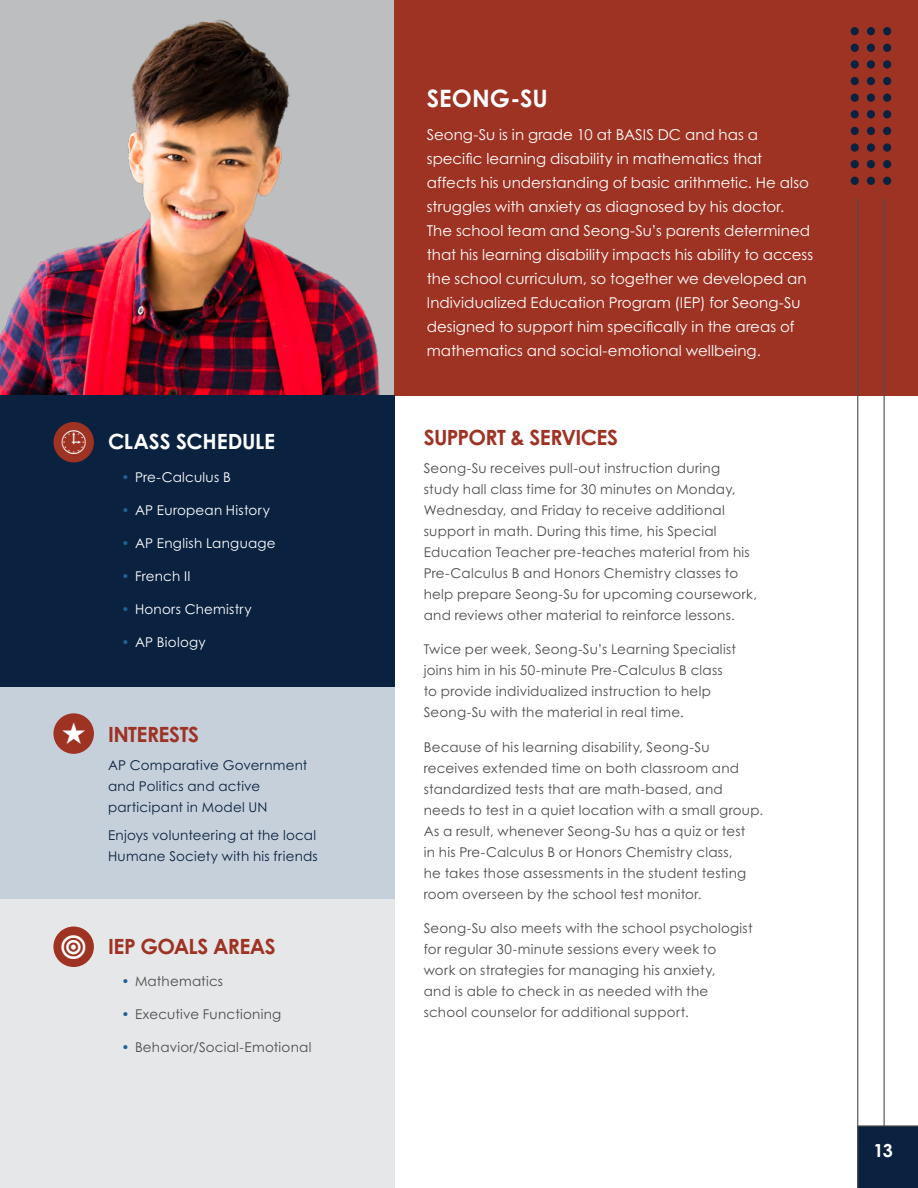
<style>
.page{position:relative;width:918px;height:1188px;background:#fff}
.page>*{position:absolute;margin:0;border:0;box-sizing:border-box;transform-origin:0 0}
.Body_Copy_Charter{font:700 24px "Century Gothic Std";color:#fff}
.Senior_Program_Subhead_1{font:700 21px "Century Gothic Std";letter-spacing:-.03em;color:#9e3223}
.HS_Overview_Subhead_1{font:700 21px "Century Gothic Std";letter-spacing:-.015em;color:#fff}
.t1{font:700 18px "Century Gothic Std";color:#fff}
.Body_Copy_Charter-2{font:15px/24px "Century Gothic Std";letter-spacing:.005em;color:#fff}
.Senior_Program_Body_Copy{font:13.5px/21px "Century Gothic Std";letter-spacing:.02em;color:#4d4d4f}
.Body_Copy_Charter-3{font:13.5px/21px "Century Gothic Std";letter-spacing:.015em;color:#0a2240}
.HS_Overview_Bullets{font:13.5px "Century Gothic Std";letter-spacing:.02em;color:#fff}
.HS_Overview_Bullets-2{font:13.5px "Century Gothic Std";letter-spacing:.015em;color:#4d4d4f}
.s1{font-weight:700;color:#236093}
</style>
<div class="page">
<img style="left:0;top:0;width:394px;height:395px">
<div style="left:394px;top:0;width:524px;height:395px;background:#9e3223"></div>
<div style="left:0;top:395px;width:394px;height:292px;background:#0a2240"></div>
<div style="left:0;top:687px;width:394px;height:213px;background:#c6d0db"></div>
<div style="left:0;top:900px;width:394px;height:288px;background:#e6e7e8"></div>
<div style="left:53px;top:422px;width:41px;height:40px;background:#9e3223;border-radius:50%"></div>
<div style="left:53px;top:713px;width:41px;height:41px;background:#9e3223;border-radius:50%"></div>
<div style="left:53px;top:927px;width:41px;height:40px;background:#9e3223;border-radius:50%"></div>
<hr style="left:884px;top:198px;width:1px;height:990px;background:#4d4d4f">
<hr style="left:857px;top:198px;width:1px;height:990px;background:#4d4d4f">
<div style="left:851px;top:27px;width:8px;height:8px;background:#0a2240;border-radius:50%"></div>
<div style="left:851px;top:44px;width:8px;height:8px;background:#0a2240;border-radius:50%"></div>
<div style="left:851px;top:60px;width:8px;height:9px;background:#0a2240;border-radius:50%"></div>
<div style="left:851px;top:77px;width:8px;height:8px;background:#0a2240;border-radius:50%"></div>
<div style="left:851px;top:94px;width:8px;height:8px;background:#0a2240;border-radius:50%"></div>
<div style="left:851px;top:110px;width:8px;height:8px;background:#0a2240;border-radius:50%"></div>
<div style="left:851px;top:127px;width:8px;height:8px;background:#0a2240;border-radius:50%"></div>
<div style="left:851px;top:143px;width:8px;height:9px;background:#0a2240;border-radius:50%"></div>
<div style="left:851px;top:160px;width:8px;height:8px;background:#0a2240;border-radius:50%"></div>
<div style="left:851px;top:177px;width:8px;height:8px;background:#0a2240;border-radius:50%"></div>
<div style="left:867px;top:27px;width:8px;height:8px;background:#0a2240;border-radius:50%"></div>
<div style="left:867px;top:44px;width:8px;height:8px;background:#0a2240;border-radius:50%"></div>
<div style="left:867px;top:60px;width:8px;height:9px;background:#0a2240;border-radius:50%"></div>
<div style="left:867px;top:77px;width:8px;height:8px;background:#0a2240;border-radius:50%"></div>
<div style="left:867px;top:94px;width:8px;height:8px;background:#0a2240;border-radius:50%"></div>
<div style="left:867px;top:110px;width:8px;height:8px;background:#0a2240;border-radius:50%"></div>
<div style="left:867px;top:127px;width:8px;height:8px;background:#0a2240;border-radius:50%"></div>
<div style="left:867px;top:143px;width:8px;height:9px;background:#0a2240;border-radius:50%"></div>
<div style="left:867px;top:160px;width:8px;height:8px;background:#0a2240;border-radius:50%"></div>
<div style="left:867px;top:177px;width:8px;height:8px;background:#0a2240;border-radius:50%"></div>
<div style="left:883px;top:27px;width:8px;height:8px;background:#0a2240;border-radius:50%"></div>
<div style="left:883px;top:44px;width:8px;height:8px;background:#0a2240;border-radius:50%"></div>
<div style="left:883px;top:60px;width:8px;height:9px;background:#0a2240;border-radius:50%"></div>
<div style="left:883px;top:77px;width:8px;height:8px;background:#0a2240;border-radius:50%"></div>
<div style="left:883px;top:94px;width:8px;height:8px;background:#0a2240;border-radius:50%"></div>
<div style="left:883px;top:110px;width:8px;height:8px;background:#0a2240;border-radius:50%"></div>
<div style="left:883px;top:127px;width:8px;height:8px;background:#0a2240;border-radius:50%"></div>
<div style="left:883px;top:143px;width:8px;height:9px;background:#0a2240;border-radius:50%"></div>
<div style="left:883px;top:160px;width:8px;height:8px;background:#0a2240;border-radius:50%"></div>
<div style="left:883px;top:177px;width:8px;height:8px;background:#0a2240;border-radius:50%"></div>
<div style="left:857px;top:1125px;width:61px;height:63px;background:#0a2240"></div>
<h2 class="HS_Overview_Subhead_1" style="left:108px;top:429px;width:169px">CLASS SCHEDULE</h2>
<p class="HS_Overview_Bullets" style="left:122px;top:468px;width:111px"><span class="s1">•</span> Pre-Calculus B</p>
<p class="HS_Overview_Bullets" style="left:122px;top:502px;width:150px"><span class="s1">•</span> AP European History</p>
<p class="HS_Overview_Bullets" style="left:122px;top:535px;width:156px"><span class="s1">•</span> AP English Language</p>
<p class="HS_Overview_Bullets" style="left:122px;top:568px;width:71px"><span class="s1">•</span> French II</p>
<p class="HS_Overview_Bullets" style="left:122px;top:601px;width:132px"><span class="s1">•</span> Honors Chemistry</p>
<p class="HS_Overview_Bullets" style="left:122px;top:634px;width:86px"><span class="s1">•</span> AP Biology</p>
<p class="Senior_Program_Subhead_1" style="left:108px;top:722px;width:93px">INTERESTS</p>
<p class="Body_Copy_Charter-3" style="left:108px;top:754px;width:201px">AP Comparative Government and Politics and active participant in Model UN</p>
<p class="Body_Copy_Charter-3" style="left:108px;top:824px;width:211px">Enjoys volunteering at the local<br>Humane Society with his friends</p>
<p class="Senior_Program_Subhead_1" style="left:108px;top:933px;width:169px">IEP GOALS AREAS</p>
<p class="HS_Overview_Bullets-2" style="left:122px;top:973px;width:103px"><span class="s1">•</span> Mathematics</p>
<p class="HS_Overview_Bullets-2" style="left:122px;top:1006px;width:161px"><span class="s1">•</span> Executive Functioning</p>
<p class="HS_Overview_Bullets-2" style="left:122px;top:1039px;width:191px"><span class="s1">•</span> Behavior/Social-Emotional</p>
<p class="Body_Copy_Charter" style="left:427px;top:84px;width:123px">SEONG-SU</p>
<p class="Body_Copy_Charter-2" style="left:427px;top:123px;width:388px">Seong-Su is in grade 10 at BASIS DC and has a specific learning disability in mathematics that affects his understanding of basic arithmetic. He also struggles with anxiety as diagnosed by his doctor.<br>The school team and Seong-Su’s parents determined that his learning disability impacts his ability to access the school curriculum, so together we developed an Individualized Education Program (IEP) for Seong-Su designed to support him specifically in the areas of mathematics and social-emotional wellbeing.</p>
<h3 class="Senior_Program_Subhead_1" style="left:424px;top:424px;width:196px">SUPPORT &amp; SERVICES</h3>
<p class="Senior_Program_Body_Copy" style="left:424px;top:457px;width:335px">Seong-Su receives pull-out instruction during study hall class time for 30 minutes on Monday, Wednesday, and Friday to receive additional support in math. During this time, his Special Education Teacher pre-teaches material from his Pre-Calculus B and Honors Chemistry classes to help prepare Seong-Su for upcoming coursework, and reviews other material to reinforce lessons.</p>
<p class="Senior_Program_Body_Copy" style="left:424px;top:639px;width:314px">Twice per week, Seong-Su’s Learning Specialist joins him in his 50-minute Pre-Calculus B class to provide individualized instruction to help Seong-Su with the material in real time.</p>
<p class="Senior_Program_Body_Copy" style="left:424px;top:736px;width:341px">Because of his learning disability, Seong-Su receives extended time on both classroom and standardized tests that are math-based, and needs to test in a quiet location with a small group.<br>As a result, whenever Seong-Su has a quiz or test<br>in his Pre-Calculus B or Honors Chemistry class,<br>he takes those assessments in the student testing room overseen by the school test monitor.</p>
<p class="Senior_Program_Body_Copy" style="left:424px;top:918px;width:330px">Seong-Su also meets with the school psychologist for regular 30-minute sessions every week to<br>work on strategies for managing his anxiety,<br>and is able to check in as needed with the school counselor for additional support.</p>
<h3 class="t1" style="left:873px;top:1139px;width:21px">13</h3>
</div>
